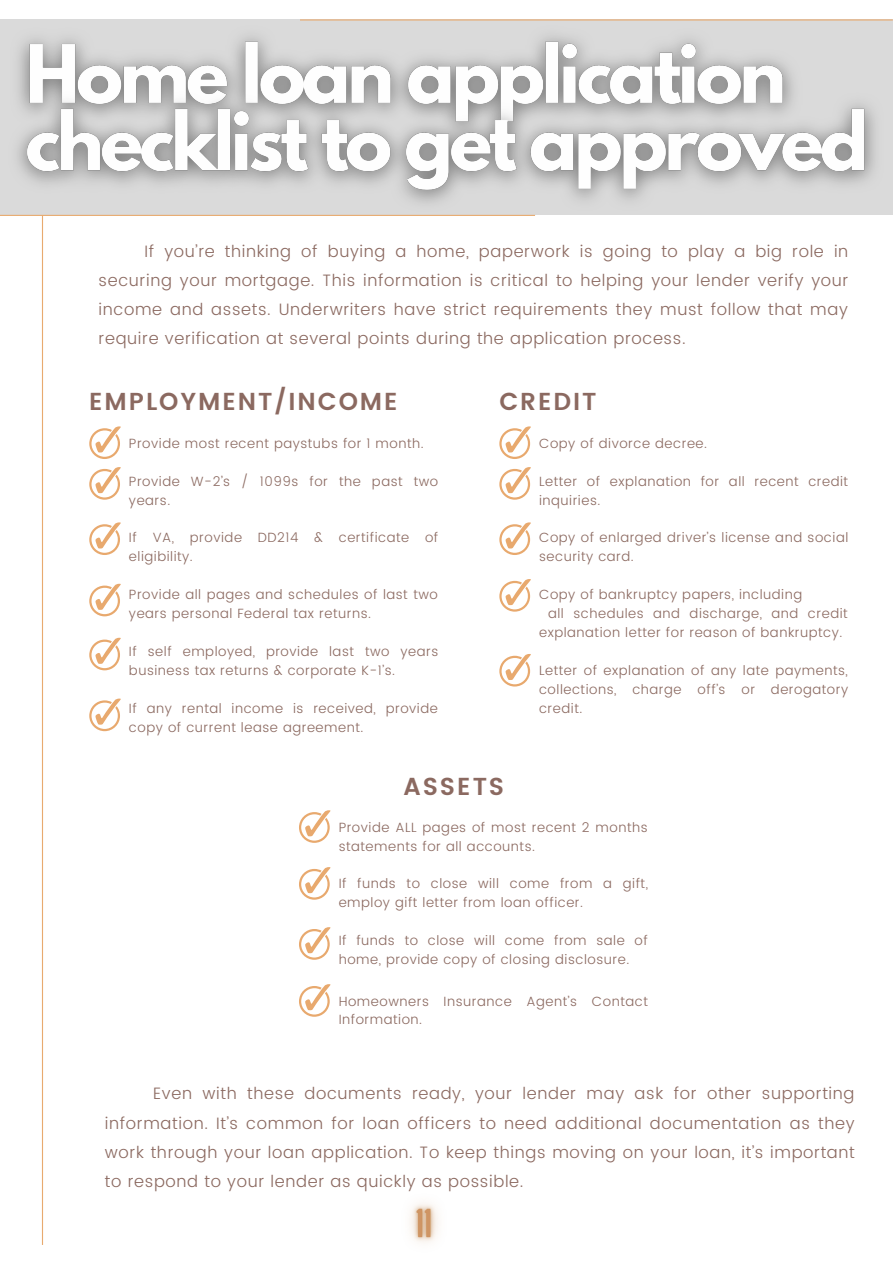
<style>
.page{position:relative;width:893px;height:1264px;background:#fff}
.page>*{position:absolute;margin:0;border:0;box-sizing:border-box;transform-origin:0 0}
.t1{font:600 24.6px "Poppins";letter-spacing:.08em;color:#8b6960}
.t2{font:300 16.5px/29.2px "Poppins";letter-spacing:.04em;color:#8b6960;text-align:justify}
.t3{font:300 13.35px/18.9px "Poppins";letter-spacing:.04em;color:#8b6960}
</style>
<div class="page">
<hr style="left:42px;top:64px;width:1px;height:1180px;background:#e8aa6f">
<img style="left:0;top:19px;width:891px;height:196px">
<hr style="left:0;top:215px;width:535px;height:1px;background:#e8aa6f">
<hr style="left:300px;top:19px;width:592px;height:2px;background:#e8aa6f">
<svg style="left:89px;top:426px;width:32px;height:33px"></svg>
<svg style="left:89px;top:467px;width:32px;height:32px"></svg>
<svg style="left:89px;top:522px;width:32px;height:33px"></svg>
<svg style="left:89px;top:583px;width:32px;height:33px"></svg>
<svg style="left:89px;top:637px;width:32px;height:33px"></svg>
<svg style="left:89px;top:698px;width:32px;height:33px"></svg>
<svg style="left:499px;top:426px;width:32px;height:33px"></svg>
<svg style="left:499px;top:467px;width:32px;height:32px"></svg>
<svg style="left:499px;top:522px;width:32px;height:33px"></svg>
<svg style="left:499px;top:579px;width:32px;height:32px"></svg>
<svg style="left:499px;top:654px;width:32px;height:32px"></svg>
<svg style="left:299px;top:810px;width:31px;height:32px"></svg>
<svg style="left:299px;top:867px;width:31px;height:32px"></svg>
<svg style="left:299px;top:927px;width:31px;height:32px"></svg>
<svg style="left:299px;top:984px;width:31px;height:32px"></svg>
<img style="left:410px;top:1203px;width:28px;height:40px">
<p class="t2" style="left:99px;top:236px;width:751px;text-indent:46px">If you’re thinking of buying a home, paperwork is going to play a big role in securing your mortgage. This information is critical to helping your lender verify your income and assets. Underwriters have strict requirements they must follow that may require verification at several points during the application process.</p>
<h1 class="t1" style="left:89px;top:387px;width:310px">EMPLOYMENT/INCOME</h1>
<p class="t3" style="left:129px;top:434px;width:296px">Provide most recent paystubs for 1 month.</p>
<p class="t3" style="left:129px;top:471px;width:311px">Provide W-2’s / 1099s for the past two years.</p>
<p class="t3" style="left:129px;top:528px;width:311px">If VA, provide DD214 &amp; certificate of eligibility.</p>
<p class="t3" style="left:129px;top:585px;width:310px">Provide all pages and schedules of last two years personal Federal tax returns.</p>
<p class="t3" style="left:129px;top:642px;width:311px">If self employed, provide last two years business tax returns &amp; corporate K-1’s.</p>
<p class="t3" style="left:129px;top:698px;width:310px">If any rental income is received, provide copy of current lease agreement.</p>
<h1 class="t1" style="left:499px;top:387px;width:99px">CREDIT</h1>
<p class="t3" style="left:539px;top:434px;width:169px">Copy of divorce decree.</p>
<p class="t3" style="left:539px;top:471px;width:310px">Letter of explanation for all recent credit inquiries.</p>
<p class="t3" style="left:539px;top:528px;width:311px">Copy of enlarged driver’s license and social security card.</p>
<p class="t3" style="left:539px;top:585px;width:265px">Copy of bankruptcy papers, including</p>
<p class="t3" style="left:548px;top:604px;width:301px">all schedules and discharge, and credit</p>
<p class="t3" style="left:539px;top:623px;width:305px">explanation letter for reason of bankruptcy.</p>
<p class="t3" style="left:539px;top:660px;width:310px;text-align:justify">Letter of explanation of any late payments, collections, charge off’s or derogatory credit.</p>
<h1 class="t1" style="left:403px;top:772px;width:102px">ASSETS</h1>
<p class="t3" style="left:338px;top:817px;width:310px">Provide ALL pages of most recent 2 months statements for all accounts.</p>
<p class="t3" style="left:338px;top:874px;width:311px">If funds to close will come from a gift, employ gift letter from loan officer.</p>
<p class="t3" style="left:338px;top:931px;width:311px">If funds to close will come from sale of home, provide copy of closing disclosure.</p>
<p class="t3" style="left:338px;top:991px;width:310px">Homeowners Insurance Agent’s Contact<br>Information.</p>
<p class="t2" style="left:105px;top:1079px;width:751px;text-indent:48px">Even with these documents ready, your lender may ask for other supporting information. It’s common for loan officers to need additional documentation as they work through your loan application. To keep things moving on your loan, it’s important to respond to your lender as quickly as possible.</p>
</div>
